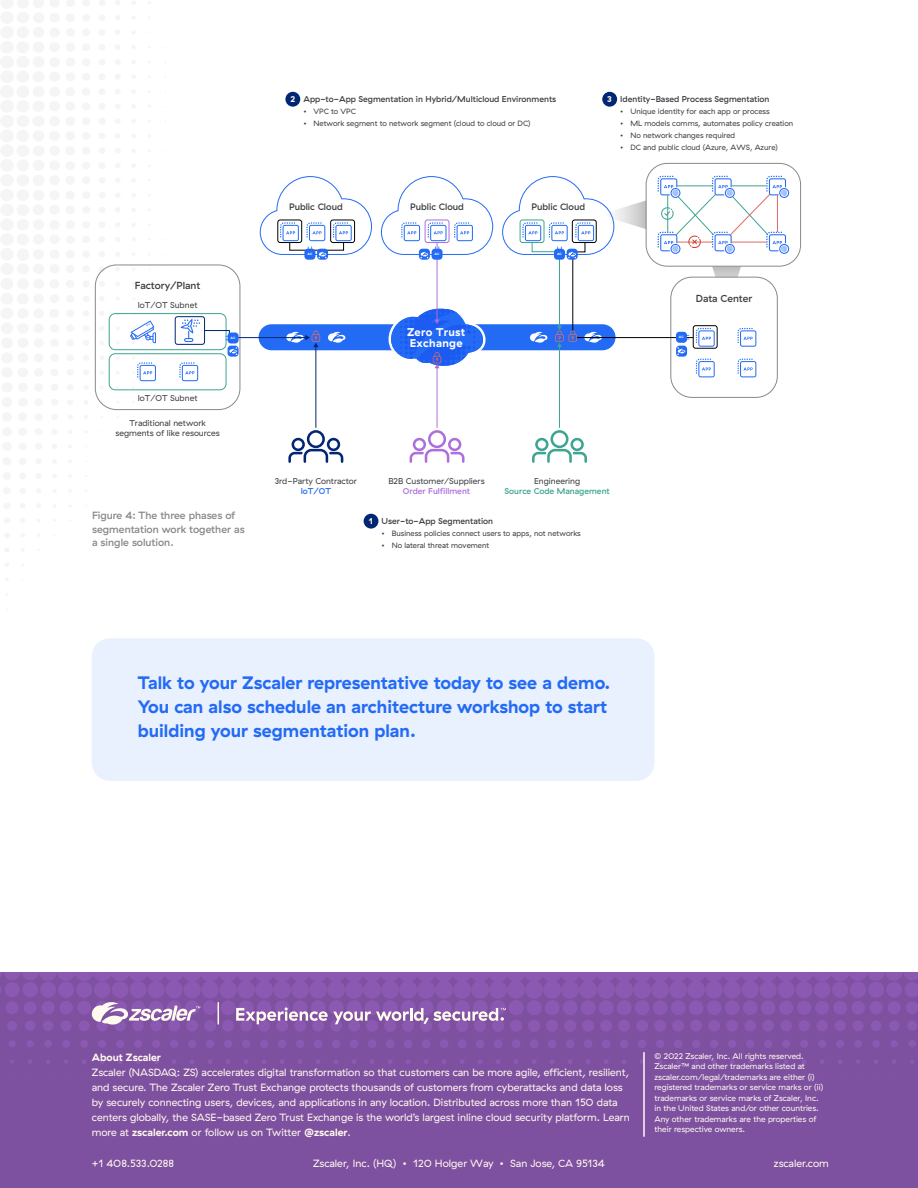
<style>
.page{position:relative;width:918px;height:1188px;background:#fff}
.page>*{position:absolute;margin:0;border:0;box-sizing:border-box;transform-origin:0 0}
.t1{font:700 18px/24px "GT Haptik ZS";color:#236bf5}
.t2{font:700 11.25px/11.2px "GT Haptik ZS";letter-spacing:.025em;color:#fff}
.t3{font:10.5px/15px "GT Haptik ZS";color:#fffaee}
.t4{font:500 10.5px/13.5px "GT Haptik ZS";color:#898989}
.t5{font:700 10.5px "GT Haptik ZS";color:#fffaee}
.t6{font:500 10.2px "GT Haptik ZS";color:#3c3e42}
.t7{font:500 9.3px "GT Haptik ZS";color:#3c3e42}
.t8{font:8.55px/10.2px "GT Haptik ZS";color:#3c3e42;text-align:center}
.t9{font:500 8.55px "GT Haptik ZS";color:#3c3e42}
.t10{font:500 8.55px "GT Haptik ZS";color:#3da592}
.t11{font:500 8.55px "GT Haptik ZS";color:#ad6fdd}
.t12{font:500 8.55px "GT Haptik ZS";color:#236bf5}
.t13{font:700 8.55px "GT Haptik ZS";color:#fffaee}
.t14{font:8.25px/10.5px "GT Haptik ZS";color:#fffaee}
.t15{font:7.65px "GT Haptik ZS";color:#3c3e42}
.t16{font:700 3.3px "GT Haptik ZS";letter-spacing:.005em;color:#fff}
.s1{font-weight:700}
</style>
<div class="page">
<div style="left:0;top:972px;width:918px;height:216px;background:#7e50a0"></div>
<svg style="left:0;top:972px;width:918px;height:92px"></svg>
<hr style="left:643px;top:1053px;width:2px;height:83px;background:#fffaee">
<svg style="left:92px;top:1000px;width:108px;height:26px"></svg>
<svg style="left:218px;top:1003px;width:1px;height:21px"></svg>
<svg style="left:236px;top:1007px;width:270px;height:17px"></svg>
<svg style="left:712px;top:266px;width:29px;height:11px"></svg>
<div style="left:671px;top:277px;width:107px;height:121px;border:1px solid #898989;border-radius:21px"></div>
<div style="left:259px;top:324px;width:357px;height:26px;background:#236bf5;border-radius:13px"></div>
<div style="left:95px;top:265px;width:145px;height:145px;border:1px solid #898989;border-radius:21px"></div>
<svg style="left:179px;top:362px;width:19px;height:19px"></svg>
<svg style="left:137px;top:362px;width:19px;height:19px"></svg>
<div style="left:646px;top:163px;width:155px;height:103px;border:1px solid #898989;border-radius:21px"></div>
<svg style="left:696px;top:328px;width:19px;height:19px"></svg>
<svg style="left:737px;top:328px;width:19px;height:19px"></svg>
<svg style="left:696px;top:359px;width:19px;height:18px"></svg>
<svg style="left:737px;top:359px;width:19px;height:18px"></svg>
<div style="left:428px;top:430px;width:18px;height:18px;border:3px solid #ad6fdd;border-radius:50%"></div>
<div style="left:413px;top:438px;width:13px;height:13px;border:3px solid #ad6fdd;border-radius:50%"></div>
<svg style="left:409px;top:448px;width:56px;height:15px"></svg>
<div style="left:448px;top:438px;width:13px;height:13px;border:3px solid #ad6fdd;border-radius:50%"></div>
<div style="left:550px;top:430px;width:19px;height:18px;border:3px solid #3da592;border-radius:50%"></div>
<div style="left:535px;top:438px;width:14px;height:13px;border:3px solid #3da592;border-radius:50%"></div>
<svg style="left:532px;top:448px;width:55px;height:15px"></svg>
<div style="left:571px;top:438px;width:13px;height:13px;border:3px solid #3da592;border-radius:50%"></div>
<div style="left:307px;top:430px;width:18px;height:18px;border:3px solid #012673;border-radius:50%"></div>
<div style="left:292px;top:438px;width:13px;height:13px;border:3px solid #012673;border-radius:50%"></div>
<svg style="left:288px;top:448px;width:56px;height:15px"></svg>
<div style="left:327px;top:438px;width:13px;height:13px;border:3px solid #012673;border-radius:50%"></div>
<svg style="left:328px;top:332px;width:18px;height:11px"></svg>
<hr style="left:559px;top:346px;width:1px;height:82px;background:#3da592">
<hr style="left:315px;top:346px;width:1px;height:82px;background:#012673">
<hr style="left:437px;top:368px;width:1px;height:60px;background:#ad6fdd">
<hr style="left:437px;top:243px;width:1px;height:77px;background:#ad6fdd">
<svg style="left:386px;top:302px;width:103px;height:69px"></svg>
<div style="left:432px;top:249px;width:11px;height:11px;background:#236bf5;border-radius:3px"></div>
<div style="left:693px;top:325px;width:25px;height:24px;border:1px solid #000;border-radius:2px"></div>
<div style="left:175px;top:316px;width:30px;height:29px;border:1px solid #012673;border-radius:2px"></div>
<div style="left:109px;top:313px;width:117px;height:37px;border:1px solid #3da592;border-radius:6px"></div>
<div style="left:109px;top:353px;width:117px;height:37px;border:1px solid #3da592;border-radius:6px"></div>
<svg style="left:130px;top:321px;width:26px;height:22px"></svg>
<div style="left:228px;top:346px;width:11px;height:11px;background:#236bf5;border-radius:3px"></div>
<svg style="left:181px;top:319px;width:139px;height:36px"></svg>
<svg style="left:676px;top:346px;width:11px;height:11px"></svg>
<svg style="left:677px;top:347px;width:8px;height:8px"></svg>
<hr style="left:577px;top:337px;width:116px;height:1px;background:#000">
<svg style="left:502px;top:176px;width:144px;height:171px"></svg>
<svg style="left:419px;top:249px;width:11px;height:11px"></svg>
<svg style="left:381px;top:176px;width:113px;height:82px"></svg>
<div style="left:676px;top:332px;width:11px;height:11px;background:#236bf5;border-radius:3px"></div>
<div style="left:304px;top:249px;width:11px;height:11px;background:#236bf5;border-radius:3px"></div>
<svg style="left:317px;top:249px;width:11px;height:11px"></svg>
<svg style="left:259px;top:176px;width:113px;height:82px"></svg>
<svg style="left:658px;top:176px;width:131px;height:78px"></svg>
<div style="left:285px;top:92px;width:15px;height:15px;background:#012673;border-radius:50%"></div>
<div style="left:364px;top:514px;width:14px;height:15px;background:#012673;border-radius:50%"></div>
<div style="left:602px;top:92px;width:15px;height:15px;background:#012673;border-radius:50%"></div>
<div style="left:92px;top:638px;width:562px;height:143px;background:#e9f0fe;border-radius:18px"></div>
<p class="t13" style="left:290px;top:94px;width:6px">2</p>
<p class="t9" style="left:303px;top:94px;width:254px">App-to-App Segmentation in Hybrid/Multicloud Environments</p>
<p class="t15" style="left:303px;top:107px;width:54px">• VPC to VPC</p>
<p class="t15" style="left:303px;top:119px;width:229px">• Network segment to network segment (cloud to cloud or DC)</p>
<p class="t13" style="left:607px;top:94px;width:6px">3</p>
<p class="t9" style="left:620px;top:94px;width:151px">Identity-Based Process Segmentation</p>
<p class="t15" style="left:620px;top:107px;width:151px">• Unique identity for each app or process</p>
<p class="t15" style="left:620px;top:119px;width:175px">• ML models comms, automates policy creation</p>
<p class="t15" style="left:620px;top:131px;width:116px">• No network changes required</p>
<p class="t15" style="left:620px;top:143px;width:159px">• DC and public cloud (Azure, AWS, Azure)</p>
<p class="t6" style="left:135px;top:280px;width:67px">Factory/Plant</p>
<p class="t8" style="left:138px;top:300px;width:61px">IoT/OT Subnet</p>
<p class="t7" style="left:289px;top:201px;width:55px">Public Cloud</p>
<p class="t7" style="left:410px;top:201px;width:55px">Public Cloud</p>
<p class="t7" style="left:531px;top:201px;width:55px">Public Cloud</p>
<p class="t16" style="left:307px;top:252px;width:6px">AC</p>
<p class="t16" style="left:435px;top:252px;width:6px">AC</p>
<p class="t16" style="left:557px;top:252px;width:6px">AC</p>
<p class="t2" style="left:407px;top:327px;width:60px">Zero Trust<br>Exchange</p>
<p class="t16" style="left:231px;top:336px;width:6px">AC</p>
<p class="t16" style="left:679px;top:335px;width:6px">AC</p>
<p class="t6" style="left:696px;top:292px;width:58px">Data Center</p>
<p class="t8" style="left:138px;top:393px;width:61px">IoT/OT Subnet</p>
<p class="t8" style="left:115px;top:418px;width:106px">Traditional network segments of like resources</p>
<p class="t8" style="left:275px;top:476px;width:84px">3rd-Party Contractor</p>
<p class="t12" style="left:301px;top:486px;width:32px">IoT/OT</p>
<p class="t8" style="left:388px;top:476px;width:98px">B2B Customer/Suppliers</p>
<p class="t11" style="left:403px;top:486px;width:69px">Order Ful llment</p>
<p class="t8" style="left:534px;top:476px;width:48px">Engineering</p>
<p class="t10" style="left:505px;top:486px;width:107px">Source Code Management</p>
<p class="t4" style="left:92px;top:509px;width:154px">Figure 4: The three phases of segmentation work together as a single solution.</p>
<p class="t13" style="left:369px;top:516px;width:6px">1</p>
<p class="t9" style="left:382px;top:516px;width:113px">User-to-App Segmentation</p>
<p class="t15" style="left:382px;top:529px;width:201px">• Business policies connect users to apps, not networks</p>
<p class="t15" style="left:382px;top:541px;width:109px">• No lateral threat movement</p>
<h1 class="t1" style="left:138px;top:670px;width:474px">Talk to your Zscaler representative today to see a demo.<br>You can also schedule an architecture workshop to start building your segmentation plan.</h1>
<p class="t5" style="left:92px;top:1051px;width:71px">About Zscaler</p>
<p class="t3" style="left:92px;top:1064px;width:540px">Zscaler (NASDAQ: ZS) accelerates digital transformation so that customers can be more agile, efficient, resilient, and secure. The Zscaler Zero Trust Exchange protects thousands of customers from cyberattacks and data loss by securely connecting users, devices, and applications in any location. Distributed across more than 150 data centers globally, the SASE-based Zero Trust Exchange is the world’s largest inline cloud security platform. Learn more at <span class="s1">zscaler.com</span> or follow us on Twitter <span class="s1">@zscaler</span>.</p>
<p class="t14" style="left:654px;top:1051px;width:170px">© 2022 Zscaler, Inc. All rights reserved.<br>Zscaler™ and other trademarks listed at zscaler.com/legal/trademarks are either (i) registered trademarks or service marks or (ii) trademarks or service marks of Zscaler, Inc. in the United States and/or other countries.<br>Any other trademarks are the properties of their respective owners.</p>
<p class="t3" style="left:92px;top:1156px;width:84px">+1 408.533.0288</p>
<p class="t3" style="left:313px;top:1156px;width:293px">Zscaler, Inc. (HQ) • 120 Holger Way • San Jose, CA 95134</p>
<p class="t3" style="left:774px;top:1156px;width:57px">zscaler.com</p>
</div>
